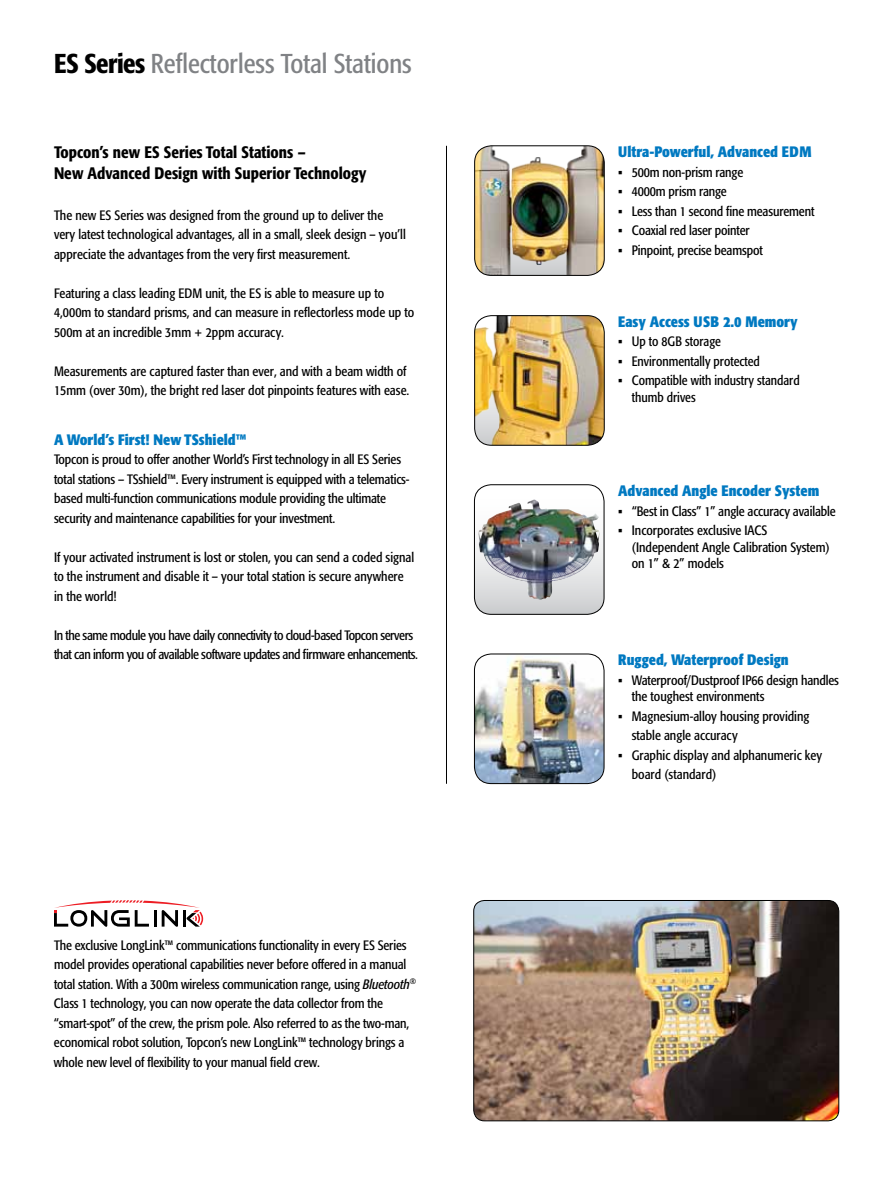
<style>
.page{position:relative;width:893px;height:1188px;background:#fff}
.page>*{position:absolute;margin:0;border:0;box-sizing:border-box;transform-origin:0 0}
.t1{font:condensed 27px "Formata Pro";color:#808285}
.t2{font:500 condensed 16.5px/21px "Formata Pro";color:#000}
.t3{font:700 condensed 15px "Formata Pro";color:#0079c1}
.t4{font:condensed 13.5px/19.5px "Formata Pro";letter-spacing:-.01em;color:#000}
.t5{font:condensed 13.5px/19.5px "Formata Pro";letter-spacing:-.03em;color:#000}
.s1{font-weight:500;color:#000}
.s2{font-style:italic}
.s3{font-weight:700}
</style>
<div class="page">
<hr style="left:446px;top:146px;width:1px;height:638px;background:#000">
<svg style="left:54px;top:900px;width:149px;height:27px"></svg>
<img style="left:475px;top:316px;width:129px;height:129px">
<div style="left:474px;top:315px;width:130px;height:130px;border:1px solid #000;border-radius:17px"></div>
<img style="left:474px;top:654px;width:130px;height:130px">
<div style="left:474px;top:654px;width:130px;height:130px;border:1px solid #000;border-radius:17px"></div>
<img style="left:475px;top:146px;width:129px;height:129px">
<div style="left:474px;top:146px;width:130px;height:130px;border:1px solid #000;border-radius:17px"></div>
<svg style="left:474px;top:485px;width:130px;height:129px"></svg>
<div style="left:474px;top:485px;width:130px;height:130px;border:1px solid #000;border-radius:17px"></div>
<img style="left:477px;top:499px;width:123px;height:101px">
<img style="left:475px;top:900px;width:364px;height:221px">
<div style="left:473px;top:900px;width:366px;height:221px;border:1px solid #000;border-radius:11px"></div>
<h1 class="t1" style="left:54px;top:46px;width:359px"><span class="s1">ES Series</span> Reflectorless Total Stations</h1>
<p class="t2" style="left:54px;top:142px;width:314px">Topcon’s new ES Series Total Stations –<br>New Advanced Design with Superior Technology</p>
<p class="t4" style="left:54px;top:205px;width:353px">The new ES Series was designed from the ground up to deliver the very latest technological advantages, all in a small, sleek design – you’ll appreciate the advantages from the very first measurement.</p>
<p class="t4" style="left:54px;top:283px;width:362px">Featuring a class leading EDM unit, the ES is able to measure up to<br>4,000m to standard prisms, and can measure in reflectorless mode up to<br>500m at an incredible 3mm + 2ppm accuracy.</p>
<p class="t4" style="left:54px;top:361px;width:357px">Measurements are captured faster than ever, and with a beam width of<br>15mm (over 30m), the bright red laser dot pinpoints features with ease.</p>
<p class="t3" style="left:54px;top:430px;width:194px">A World’s First! New TSshield™</p>
<p class="t4" style="left:54px;top:450px;width:357px">Topcon is proud to offer another World’s First technology in all ES Series total stations – TSshield™. Every instrument is equipped with a telematics&shy;based multi-function communications module providing the ultimate security and maintenance capabilities for your investment.</p>
<p class="t4" style="left:54px;top:547px;width:362px">If your activated instrument is lost or stolen, you can send a coded signal to the instrument and disable it – your total station is secure anywhere in the world!</p>
<p class="t5" style="left:54px;top:625px;width:365px">In the same module you have daily connectivity to cloud-based Topcon servers that can inform you of available software updates and firmware enhancements.</p>
<p class="t4" style="left:54px;top:935px;width:363px">The exclusive LongLink™ communications functionality in every ES Series model provides operational capabilities never before offered in a manual total station. With a 300m wireless communication range, using <span class="s2">Bluetooth</span><sup>® </sup>Class 1 technology, you can now operate the data collector from the “smart-spot” of the crew, the prism pole. Also referred to as the two-man, economical robot solution, Topcon’s new LongLink™ technology brings a whole new level of flexibility to your manual field crew.</p>
<p class="t3" style="left:618px;top:142px;width:195px">Ultra-Powerful, Advanced EDM</p>
<p class="t4" style="left:618px;top:162px;width:126px"><span class="s3">•</span> 500m non-prism range</p>
<p class="t4" style="left:618px;top:182px;width:110px"><span class="s3">•</span> 4000m prism range</p>
<p class="t4" style="left:618px;top:201px;width:198px"><span class="s3">•</span> Less than 1 second fine measurement</p>
<p class="t4" style="left:618px;top:221px;width:133px"><span class="s3">•</span> Coaxial red laser pointer</p>
<p class="t4" style="left:618px;top:240px;width:146px"><span class="s3">•</span> Pinpoint, precise beamspot</p>
<p class="t3" style="left:618px;top:312px;width:181px">Easy Access USB 2.0 Memory</p>
<p class="t4" style="left:618px;top:332px;width:104px"><span class="s3">•</span> Up to 8GB storage</p>
<p class="t4" style="left:618px;top:351px;width:143px"><span class="s3">•</span> Environmentally protected</p>
<p class="t4" style="left:632px;top:372px;width:169px;line-height:16.5px;text-indent:-14px"><span class="s3">•</span> Compatible with industry standard thumb drives</p>
<p class="t3" style="left:618px;top:481px;width:202px">Advanced Angle Encoder System</p>
<p class="t4" style="left:618px;top:501px;width:219px"><span class="s3">•</span> “Best in Class” 1” angle accuracy available</p>
<p class="t4" style="left:632px;top:522px;width:200px;line-height:16.5px;text-indent:-14px"><span class="s3">•</span> Incorporates exclusive IACS (Independent Angle Calibration System) on 1” &amp; 2” models</p>
<p class="t3" style="left:618px;top:650px;width:172px">Rugged, Waterproof Design</p>
<p class="t4" style="left:632px;top:672px;width:209px;line-height:16.5px;text-indent:-14px"><span class="s3">•</span> Waterproof/Dustproof IP66 design handles the toughest environments</p>
<p class="t4" style="left:632px;top:706px;width:179px;text-indent:-14px"><span class="s3">•</span> Magnesium-alloy housing providing stable angle accuracy</p>
<p class="t4" style="left:632px;top:745px;width:192px;text-indent:-14px"><span class="s3">•</span> Graphic display and alphanumeric key board (standard)</p>
</div>
